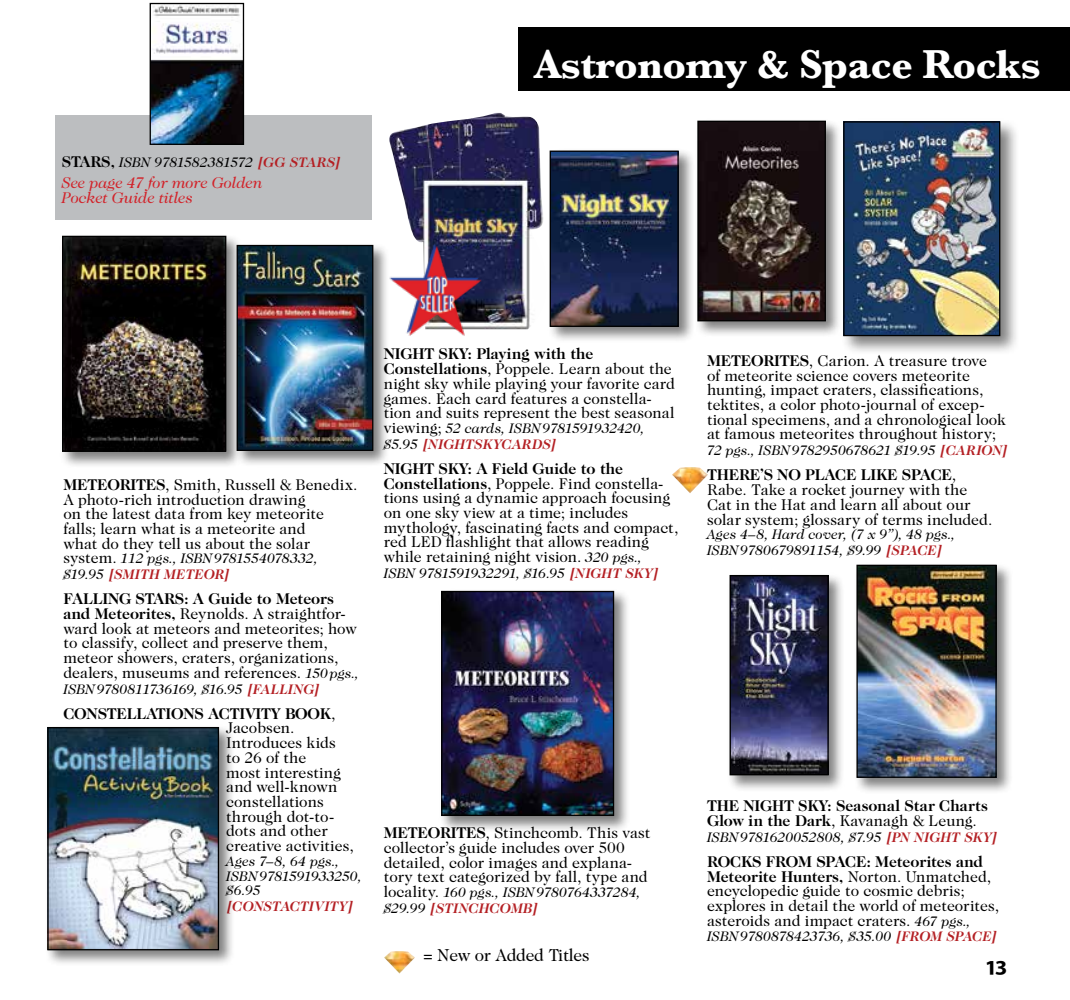
<style>
.page{position:relative;width:1070px;height:1000px;background:#fff}
.page>*{position:absolute;margin:0;border:0;box-sizing:border-box;transform-origin:0 0}
.t1{font:700 42px "Baskerville";letter-spacing:-.01em;color:#fff}
.t2{font:600 35px "Myriad Pro";color:#000}
.t3{font:17.5px "Caslon 224 Std";letter-spacing:-.015em;color:#000}
.t4{font:15.75px/14.7px "Caslon 224 Std";color:#000}
.t5{font:700 15.75px/14.7px "Caslon 224 Std";letter-spacing:.005em;color:#000}
.t6{font:italic 15.75px/14.7px "Caslon 224 Std";letter-spacing:-.01em;color:#d2232a}
.t7{font:italic 14px/15.8px "Caslon 224 Std";letter-spacing:-.005em;color:#000}
.t8{font:italic 700 14px "Caslon 224 Std";letter-spacing:-.01em;color:#b42024}
.s1{font-weight:700;font-style:normal;font-size:15.75px}
.s2{font-weight:700;color:#b42024}
.s3{font-weight:700}
.s4{font-style:normal;font-size:15.75px}
.s5{font-style:italic;font-size:14px}
.s6{font-weight:400}
</style>
<div class="page">
<div style="left:547px;top:148px;width:148px;height:195px;background:#000;opacity:.5"></div>
<img style="left:552px;top:153px;width:125px;height:172px">
<div style="left:550px;top:151px;width:129px;height:176px;border:1px solid #000"></div>
<div style="left:55px;top:115px;width:316px;height:105px;background:#bcbec0"></div>
<div style="left:519px;top:28px;width:551px;height:63px;background:#000"></div>
<div style="left:854px;top:562px;width:159px;height:233px;background:#000;opacity:.5"></div>
<img style="left:858px;top:567px;width:137px;height:209px">
<div style="left:856px;top:565px;width:141px;height:213px;border:1px solid #000"></div>
<div style="left:695px;top:118px;width:147px;height:220px;background:#000;opacity:.5"></div>
<img style="left:699px;top:123px;width:125px;height:196px">
<div style="left:697px;top:121px;width:129px;height:200px;border:1px solid #000"></div>
<div style="left:234px;top:242px;width:156px;height:226px;background:#000;opacity:.5"></div>
<img style="left:243px;top:247px;width:128px;height:202px">
<div style="left:237px;top:245px;width:136px;height:206px;border:1px solid #000"></div>
<div style="left:439px;top:588px;width:192px;height:245px;background:#000;opacity:.5"></div>
<img style="left:443px;top:593px;width:169px;height:221px">
<div style="left:441px;top:591px;width:173px;height:225px;border:1px solid #000"></div>
<div style="left:60px;top:233px;width:183px;height:235px;background:#000;opacity:.5"></div>
<img style="left:64px;top:238px;width:160px;height:212px">
<div style="left:62px;top:236px;width:164px;height:216px;border:1px solid #000"></div>
<div style="left:727px;top:573px;width:118px;height:219px;background:#000;opacity:.5"></div>
<img style="left:731px;top:577px;width:96px;height:196px">
<div style="left:729px;top:575px;width:100px;height:200px;border:1px solid #000"></div>
<img style="left:152px;top:5px;width:90px;height:138px">
<div style="left:150px;top:3px;width:94px;height:142px;border:1px solid #000"></div>
<img style="left:389px;top:112px;width:161px;height:218px">
<img style="left:377px;top:236px;width:117px;height:109px">
<div style="left:840px;top:118px;width:180px;height:238px;background:#000;opacity:.5"></div>
<img style="left:845px;top:123px;width:153px;height:211px">
<div style="left:843px;top:121px;width:157px;height:215px;border:1px solid #000"></div>
<img style="left:672px;top:467px;width:36px;height:26px">
<div style="left:45px;top:724px;width:191px;height:243px;background:#000;opacity:.5"></div>
<img style="left:49px;top:729px;width:168px;height:219px">
<div style="left:47px;top:727px;width:172px;height:223px;border:1px solid #000"></div>
<img style="left:384px;top:951px;width:31px;height:22px">
<p class="t7" style="left:62px;top:154px;width:281px"><span class="s1">STARS,</span> ISBN 9781582381572 <span class="s2">[GG STARS]</span></p>
<p class="t6" style="left:62px;top:175px;width:202px">See page 47 for more Golden<br>Pocket Guide titles</p>
<h1 class="t1" style="left:534px;top:35px;width:508px">Astronomy &amp; Space Rocks</h1>
<p class="t4" style="left:63px;top:477px;width:296px"><span class="s3">METEORITES</span>, Smith, Russell &amp; Benedix.<br>A photo-rich introduction drawing<br>on the latest data from key meteorite falls; learn what is a meteorite and<br>what do they tell us about the solar</p>
<p class="t7" style="left:63px;top:551px;width:256px"><span class="s4">system.</span> 112 pgs., ISBN9781554078332, $19.95 <span class="s2">[SMITH METEOR]</span></p>
<p class="t4" style="left:63px;top:591px;width:297px"><span class="s3">FALLING STARS: A Guide to Meteors and Meteorites,</span> Reynolds. A straightfor&shy;ward look at meteors and meteorites; how to classify, collect and preserve them, meteor showers, craters, organizations, dealers, museums and references. <span class="s5">150pgs.,</span></p>
<p class="t7" style="left:63px;top:681px;width:258px">ISBN9780811736169, $16.95 <span class="s2">[FALLING]</span></p>
<p class="t4" style="left:226px;top:706px;width:129px;text-indent:-163px"><span class="s3">CONSTELLATIONS ACTIVITY BOOK</span>,<br>Jacobsen.<br>Introduces kids to 26 of the<br>most interesting and well-known constellations through dot-to&shy;dots and other creative activities,</p>
<p class="t7" style="left:226px;top:854px;width:137px;line-height:14.7px">Ages 7–8, 64 pgs.,<br>ISBN9781591933250, $6.95</p>
<p class="t8" style="left:226px;top:898px;width:129px">[CONSTACTIVITY]</p>
<p class="t4" style="left:384px;top:347px;width:293px"><span class="s3">NIGHT SKY: Playing with the Constellations</span>, Poppele. Learn about the night sky while playing your favorite card games. Each card features a constella&shy;tion and suits represent the best seasonal</p>
<p class="t7" style="left:384px;top:420px;width:262px"><span class="s4">viewing;</span> 52 cards, ISBN9781591932420, $5.95 <span class="s2">[NIGHTSKYCARDS]</span></p>
<p class="t4" style="left:384px;top:461px;width:296px"><span class="s3">NIGHT SKY: A Field Guide to the Constellations</span>, Poppele. Find constella&shy;tions using a dynamic approach focusing on one sky view at a time; includes mythology, fascinating facts and compact, red LED flashlight that allows reading while retaining night vision. <span class="s5">320 pgs.,</span></p>
<p class="t7" style="left:384px;top:565px;width:277px">ISBN 9781591932291, $16.95 <span class="s2">[NIGHT SKY]</span></p>
<p class="t4" style="left:384px;top:825px;width:268px"><span class="s3">METEORITES</span>, Stinchcomb. This vast collector’s guide includes over 500 detailed, color images and explana&shy;tory text categorized by fall, type and</p>
<p class="t7" style="left:384px;top:884px;width:259px"><span class="s4">locality.</span> 160 pgs., ISBN9780764337284, $29.99 <span class="s2">[STINCHCOMB]</span></p>
<p class="t3" style="left:423px;top:945px;width:168px">= New or Added Titles</p>
<p class="t4" style="left:707px;top:353px;width:300px"><span class="s3">METEORITES</span>, Carion. A treasure trove<br>of meteorite science covers meteorite hunting, impact craters, classifications, tektites, a color photo-journal of excep&shy;tional specimens, and a chronological look at famous meteorites throughout history;</p>
<p class="t7" style="left:707px;top:442px;width:302px">72 pgs., ISBN9782950678621 $19.95 <span class="s2">[CARION]</span></p>
<p class="t4" style="left:707px;top:468px;width:287px"><span class="s3">THERE’S NO PLACE LIKE SPACE</span>, Rabe. Take a rocket journey with the Cat in the Hat and learn all about our solar system; glossary of terms included.</p>
<p class="t7" style="left:707px;top:526px;width:250px">Ages 4–8, Hard cover, (7 x 9”), 48 pgs.,<br>ISBN9780679891154, $9.99 <span class="s2">[SPACE]</span></p>
<p class="t5" style="left:707px;top:798px;width:282px">THE NIGHT SKY: Seasonal Star Charts<br>Glow in the Dark<span class="s6">, Kavanagh &amp; Leung.</span></p>
<p class="t7" style="left:707px;top:829px;width:292px">ISBN9781620052808, $7.95 <span class="s2">[PN NIGHT SKY]</span></p>
<p class="t4" style="left:707px;top:854px;width:294px"><span class="s3">ROCKS FROM SPACE: Meteorites and Meteorite Hunters,</span> Norton. Unmatched, encyclopedic guide to cosmic debris; explores in detail the world of meteorites, asteroids and impact craters. <span class="s5">467 pgs.,</span></p>
<p class="t7" style="left:707px;top:929px;width:292px">ISBN9780878423736, $35.00 <span class="s2">[FROM SPACE]</span></p>
<h2 class="t2" style="left:986px;top:950px;width:22px">13</h2>
</div>
